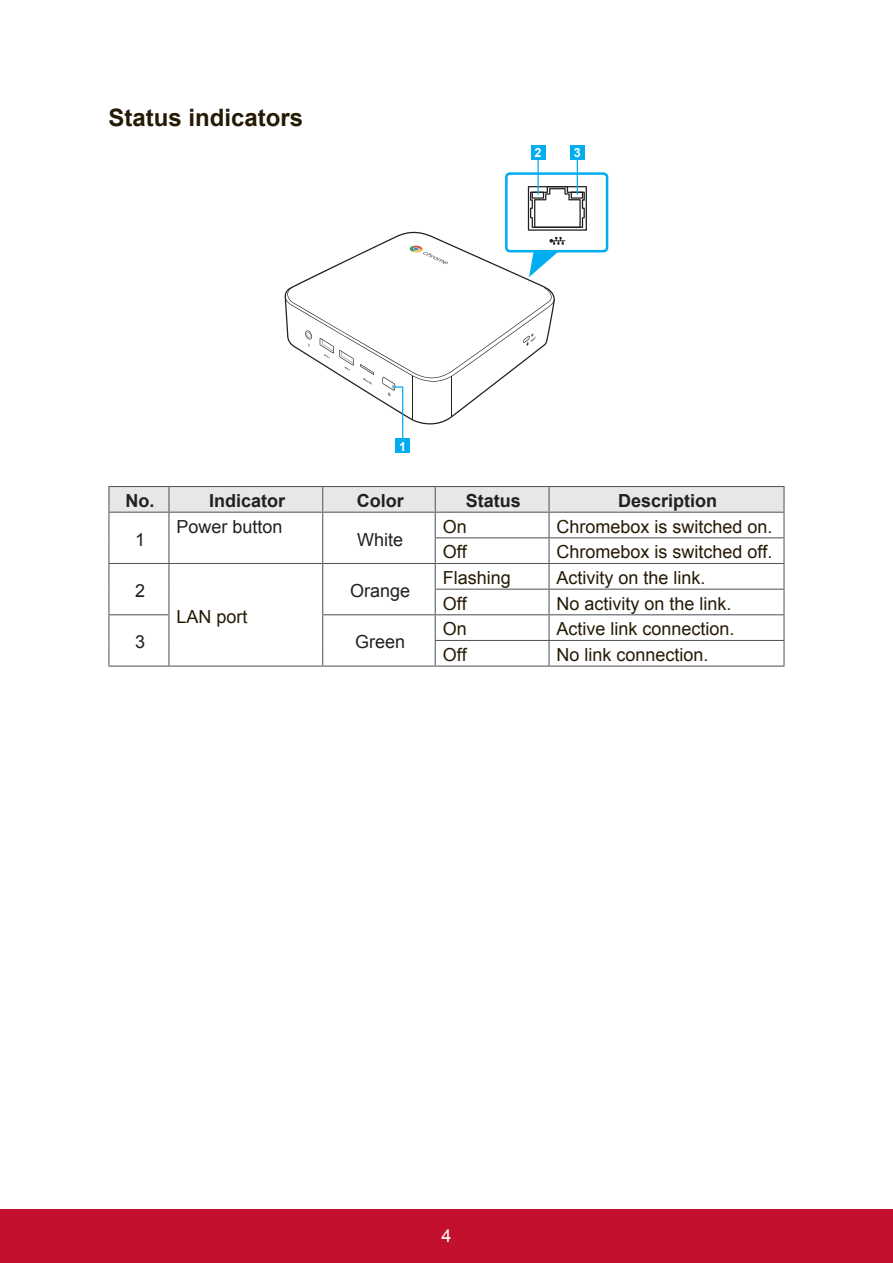
<style>
.page{position:relative;width:893px;height:1263px;background:#fff}
.page>*{position:absolute;margin:0;border:0;box-sizing:border-box;transform-origin:0 0}
.t1{font:700 24px "Arial";color:#251a05}
.t2{font:18px "Arial";color:#251a05}
.t3{font:700 18px "Arial";color:#231f20}
.t4{font:18px "Arial";color:#231f20}
.t5{font:18px "Arial";color:#fff}
.t6{font:700 12.6px "Arial";color:#fff}
</style>
<div class="page">
<div style="left:0;top:1210px;width:893px;height:53px;background:#c3102f"></div>
<svg style="left:291px;top:232px;width:255px;height:55px"></svg>
<svg style="left:409px;top:245px;width:39px;height:19px"></svg>
<svg style="left:285px;top:287px;width:270px;height:153px"></svg>
<div style="left:396px;top:439px;width:14px;height:14px;background:#00aeef"></div>
<svg style="left:505px;top:172px;width:103px;height:105px"></svg>
<hr style="left:537px;top:157px;width:2px;height:38px;background:#00aeef">
<div style="left:531px;top:145px;width:14px;height:14px;background:#00aeef"></div>
<hr style="left:577px;top:157px;width:1px;height:38px;background:#00aeef">
<div style="left:570px;top:145px;width:14px;height:14px;background:#00aeef"></div>
<svg style="left:108px;top:486px;width:676px;height:180px"></svg>
<hr style="left:108px;top:666px;width:61px;height:1px;background:#57585a">
<hr style="left:169px;top:666px;width:154px;height:1px;background:#57585a">
<hr style="left:323px;top:666px;width:112px;height:1px;background:#57585a">
<hr style="left:435px;top:666px;width:114px;height:1px;background:#57585a">
<hr style="left:549px;top:666px;width:235px;height:1px;background:#57585a">
<h1 class="t1" style="left:108px;top:101px;width:196px">Status indicators</h1>
<p class="t6" style="left:399px;top:438px;width:9px">1</p>
<p class="t6" style="left:535px;top:144px;width:9px">2</p>
<p class="t6" style="left:574px;top:144px;width:9px">3</p>
<p class="t3" style="left:126px;top:489px;width:30px">No.</p>
<p class="t3" style="left:209px;top:489px;width:78px">Indicator</p>
<p class="t3" style="left:357px;top:489px;width:48px">Color</p>
<p class="t3" style="left:466px;top:489px;width:57px">Status</p>
<p class="t3" style="left:618px;top:489px;width:101px">Description</p>
<p class="t4" style="left:135px;top:527px;width:12px">1</p>
<p class="t2" style="left:443px;top:515px;width:26px">On</p>
<p class="t2" style="left:556px;top:515px;width:218px">Chromebox is switched on.</p>
<p class="t2" style="left:443px;top:540px;width:26px">Off</p>
<p class="t2" style="left:556px;top:540px;width:218px">Chromebox is switched off.</p>
<p class="t4" style="left:176px;top:515px;width:108px">Power button</p>
<p class="t4" style="left:357px;top:527px;width:48px">White</p>
<p class="t4" style="left:135px;top:579px;width:12px">2</p>
<p class="t2" style="left:176px;top:604px;width:73px">LAN port</p>
<p class="t4" style="left:350px;top:579px;width:62px">Orange</p>
<p class="t4" style="left:135px;top:630px;width:12px">3</p>
<p class="t4" style="left:355px;top:630px;width:52px">Green</p>
<p class="t2" style="left:443px;top:566px;width:70px">Flashing</p>
<p class="t2" style="left:556px;top:566px;width:151px">Activity on the link.</p>
<p class="t2" style="left:443px;top:592px;width:26px">Off</p>
<p class="t2" style="left:556px;top:592px;width:177px">No activity on the link.</p>
<p class="t2" style="left:443px;top:617px;width:26px">On</p>
<p class="t2" style="left:556px;top:617px;width:180px">Active link connection.</p>
<p class="t2" style="left:443px;top:643px;width:26px">Off</p>
<p class="t2" style="left:556px;top:643px;width:154px">No link connection.</p>
<p class="t5" style="left:441px;top:1223px;width:12px">4</p>
</div>
